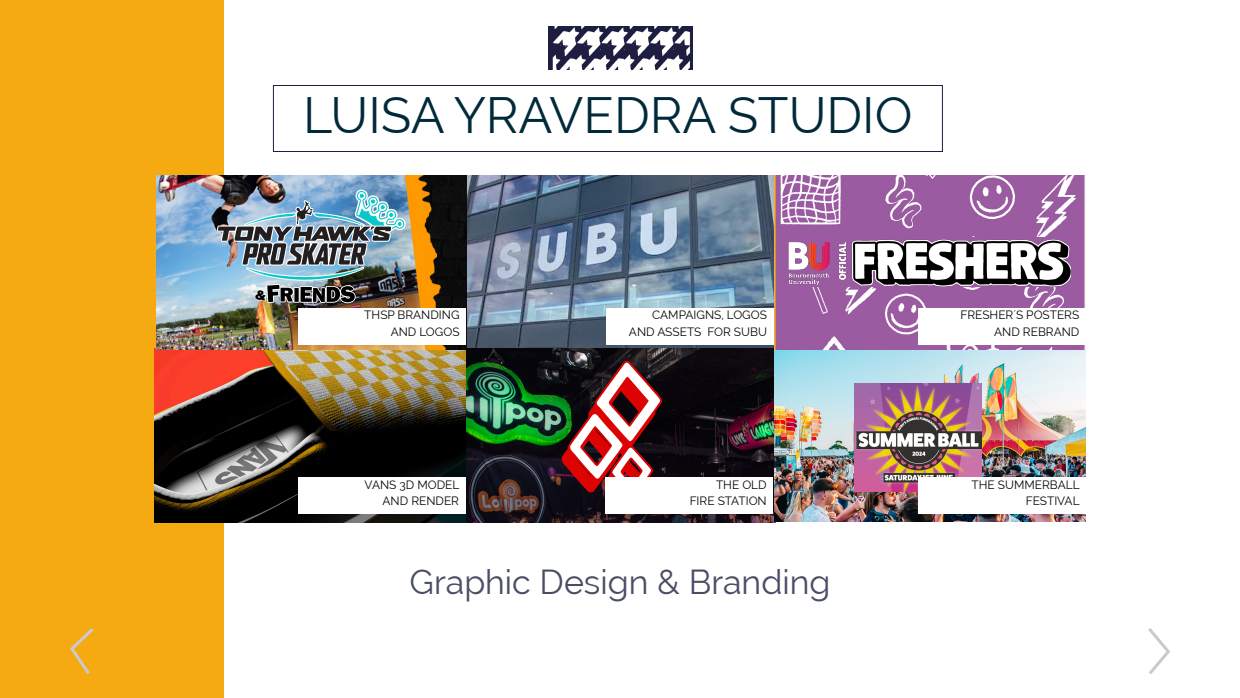
<style>
.page{position:relative;width:1240px;height:698px;background:#fff}
.page>*{position:absolute;margin:0;border:0;box-sizing:border-box;transform-origin:0 0}
.Encabezado_estático{font:50px "Raleway";color:#002a3a}
.Encabezado_estático-2{font:34px "Raleway";color:#484e64}
.Encabezado_estático-3{font:11.8px "Raleway";color:#040503}
</style>
<div class="page">
<div style="left:0;top:0;width:224px;height:698px;background:#f4aa10"></div>
<img style="left:549px;top:27px;width:144px;height:43px">
<div style="left:273px;top:85px;width:670px;height:67px;border:1px solid #1d1e41"></div>
<img style="left:466px;top:176px;width:309px;height:173px">
<svg style="left:1148px;top:628px;width:22px;height:46px"></svg>
<svg style="left:70px;top:628px;width:24px;height:46px"></svg>
<img style="left:155px;top:349px;width:620px;height:173px">
<img style="left:775px;top:349px;width:311px;height:173px">
<img style="left:775px;top:176px;width:310px;height:173px">
<div style="left:784px;top:237px;width:291px;height:49px;background:#9b5ba1"></div>
<img style="left:788px;top:239px;width:282px;height:47px">
<img style="left:854px;top:384px;width:128px;height:108px">
<svg style="left:561px;top:361px;width:102px;height:148px"></svg>
<img style="left:157px;top:176px;width:309px;height:173px">
<div style="left:918px;top:308px;width:168px;height:36px;background:#fff"></div>
<div style="left:606px;top:308px;width:167px;height:36px;background:#fff"></div>
<div style="left:298px;top:308px;width:168px;height:36px;background:#fff"></div>
<div style="left:918px;top:478px;width:168px;height:36px;background:#fff"></div>
<div style="left:605px;top:478px;width:168px;height:36px;background:#fff"></div>
<div style="left:298px;top:478px;width:168px;height:36px;background:#fff"></div>
<img style="left:217px;top:189px;width:189px;height:114px">
<p class="Encabezado_estático" style="left:303px;top:86px;width:611px">LUISA YRAVEDRA STUDIO</p>
<p class="Encabezado_estático-3" style="left:364px;top:308px;width:97px">THSP BRANDING</p>
<p class="Encabezado_estático-3" style="left:391px;top:325px;width:70px">AND LOGOS</p>
<p class="Encabezado_estático-3" style="left:652px;top:308px;width:116px">CAMPAIGNS, LOGOS</p>
<p class="Encabezado_estático-3" style="left:629px;top:325px;width:140px">AND ASSETS FOR SUBU</p>
<p class="Encabezado_estático-3" style="left:961px;top:308px;width:120px">FRESHER´S POSTERS</p>
<p class="Encabezado_estático-3" style="left:994px;top:325px;width:87px">AND REBRAND</p>
<p class="Encabezado_estático-3" style="left:365px;top:478px;width:96px">VANS 3D MODEL</p>
<p class="Encabezado_estático-3" style="left:383px;top:494px;width:78px">AND RENDER</p>
<p class="Encabezado_estático-3" style="left:716px;top:478px;width:52px">THE OLD</p>
<p class="Encabezado_estático-3" style="left:690px;top:494px;width:79px">FIRE STATION</p>
<p class="Encabezado_estático-3" style="left:972px;top:478px;width:110px">THE SUMMERBALL</p>
<p class="Encabezado_estático-3" style="left:1026px;top:494px;width:55px">FESTIVAL</p>
<p class="Encabezado_estático-2" style="left:410px;top:562px;width:422px">Graphic Design &amp; Branding</p>
</div>
